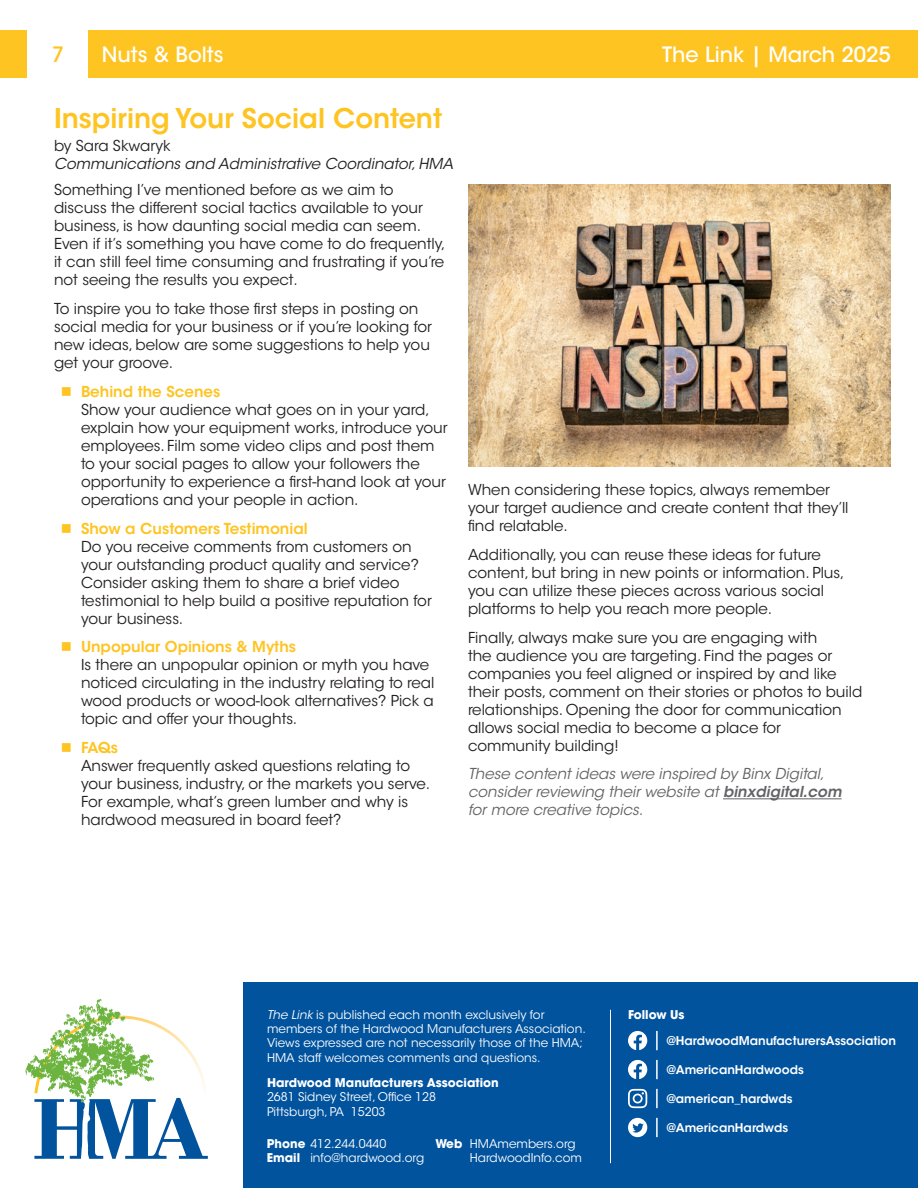
<style>
.page{position:relative;width:918px;height:1188px;background:#fff}
.page>*{position:absolute;margin:0;border:0;box-sizing:border-box;transform-origin:0 0}
.t1{font:600 27px "ITC Avant Garde Std";color:#fec422}
.t2{font:500 21px "ITC Avant Garde Std";color:#fff}
.t3{font:500 21px "ITC Avant Garde Std";color:#fec422}
.t4{font:15px/18px "ITC Avant Garde Std";color:#231f20}
.t5{font:italic 15px/18px "ITC Avant Garde Std";color:#636366}
.t6{font:italic 15px/18px "ITC Avant Garde Std";color:#231f20}
.t7{font:12px/14.4px "ITC Avant Garde Std";color:#fff}
.Body{font:600 12px "ITC Avant Garde Std";color:#fff}
.t8{font:700 12px "ITC Avant Garde Std";color:#fff}
.s1{font-style:normal}
.s2{font-weight:600;color:#fec422}
.s3{font-weight:600}
.s4{font-style:italic}
.s5{font-weight:700}
</style>
<div class="page">
<div style="left:0;top:30px;width:27px;height:48px;background:#fec422"></div>
<div style="left:243px;top:983px;width:675px;height:205px;background:#01539e"></div>
<svg style="left:26px;top:999px;width:182px;height:160px"></svg>
<hr style="left:610px;top:1010px;width:1px;height:153px;background:#fff">
<svg style="left:656px;top:1089px;width:2px;height:19px"></svg>
<svg style="left:628px;top:1031px;width:19px;height:19px"></svg>
<svg style="left:656px;top:1031px;width:2px;height:19px"></svg>
<svg style="left:656px;top:1118px;width:2px;height:19px"></svg>
<svg style="left:628px;top:1089px;width:19px;height:19px"></svg>
<svg style="left:628px;top:1118px;width:19px;height:19px"></svg>
<svg style="left:628px;top:1060px;width:19px;height:19px"></svg>
<svg style="left:656px;top:1060px;width:2px;height:19px"></svg>
<div style="left:88px;top:30px;width:830px;height:48px;background:#fec422"></div>
<hr style="left:723px;top:798px;width:119px;height:1px;background:#636366">
<img style="left:468px;top:184px;width:423px;height:282px">
<p class="t3" style="left:52px;top:41px;width:14px">7</p>
<h2 class="t2" style="left:102px;top:41px;width:123px">Nuts &amp; Bolts</h2>
<h2 class="t2" style="left:662px;top:41px;width:230px">The Link | March 2025</h2>
<p class="t1" style="left:54px;top:101px;width:390px">Inspiring Your Social Content</p>
<p class="t6" style="left:54px;top:137px;width:401px"><span class="s1">by Sara Skwaryk<br></span>Communications and Administrative Coordinator, HMA</p>
<p class="t4" style="left:54px;top:181px;width:393px">Something I’ve mentioned before as we aim to discuss the different social tactics available to your business, is how daunting social media can seem.<br>Even if it’s something you have come to do frequently, it can still feel time consuming and frustrating if you’re not seeing the results you expect.</p>
<p class="t4" style="left:54px;top:300px;width:380px">To inspire you to take those first steps in posting on social media for your business or if you’re looking for new ideas, below are some suggestions to help you get your groove.</p>
<p class="t4" style="left:81px;top:383px;width:368px"><span class="s2">Behind the Scenes<br></span>Show your audience what goes on in your yard, explain how your equipment works, introduce your employees. Film some video clips and post them to your social pages to allow your followers the opportunity to experience a first-hand look at your operations and your people in action.</p>
<p class="t4" style="left:81px;top:519px;width:352px"><span class="s2">Show a Customers Testimonial<br></span>Do you receive comments from customers on your outstanding product quality and service?<br>Consider asking them to share a brief video testimonial to help build a positive reputation for your business.</p>
<p class="t4" style="left:81px;top:638px;width:355px"><span class="s2">Unpopular Opinions &amp; Myths<br></span>Is there an unpopular opinion or myth you have noticed circulating in the industry relating to real wood products or wood-look alternatives? Pick a topic and offer your thoughts.</p>
<p class="t4" style="left:81px;top:739px;width:351px"><span class="s2">FAQs<br></span>Answer frequently asked questions relating to your business, industry, or the markets you serve.<br>For example, what’s green lumber and why is hardwood measured in board feet?</p>
<p class="t4" style="left:468px;top:481px;width:382px">When considering these topics, always remember your target audience and create content that they’ll find relatable.</p>
<p class="t4" style="left:468px;top:546px;width:378px">Additionally, you can reuse these ideas for future content, but bring in new points or information. Plus, you can utilize these pieces across various social platforms to help you reach more people.</p>
<p class="t4" style="left:468px;top:628px;width:396px">Finally, always make sure you are engaging with<br>the audience you are targeting. Find the pages or companies you feel aligned or inspired by and like their posts, comment on their stories or photos to build relationships. Opening the door for communication allows social media to become a place for community building!</p>
<p class="t5" style="left:468px;top:765px;width:375px">These content ideas were inspired by Binx Digital, consider reviewing their website at <span class="s3">binxdigital.com </span>for more creative topics.</p>
<p class="t7" style="left:267px;top:1007px;width:320px"><span class="s4">The Link</span> is published each month exclusively for members of the Hardwood Manufacturers Association.<br>Views expressed are not necessarily those of the HMA; HMA staff welcomes comments and questions.</p>
<p class="t8" style="left:267px;top:1075px;width:233px">Hardwood Manufacturers Association</p>
<p class="t7" style="left:267px;top:1090px;width:170px">2681 Sidney Street, Office 128</p>
<p class="t7" style="left:267px;top:1104px;width:120px">Pittsburgh, PA 15203</p>
<p class="t7" style="left:267px;top:1136px;width:121px"><span class="s5">Phone</span> 412.244.0440</p>
<p class="t7" style="left:267px;top:1151px;width:159px"><span class="s5">Email</span> info@hardwood.org</p>
<p class="t7" style="left:435px;top:1136px;width:142px"><span class="s5">Web</span> HMAmembers.org</p>
<p class="t7" style="left:470px;top:1151px;width:114px">HardwoodInfo.com</p>
<p class="t8" style="left:628px;top:1006px;width:58px">Follow Us</p>
<p class="Body" style="left:667px;top:1033px;width:231px">@HardwoodManufacturersAssociation</p>
<p class="Body" style="left:667px;top:1062px;width:139px">@AmericanHardwoods</p>
<p class="Body" style="left:667px;top:1091px;width:127px">@american_hardwds</p>
<p class="Body" style="left:667px;top:1120px;width:123px">@AmericanHardwds</p>
</div>
